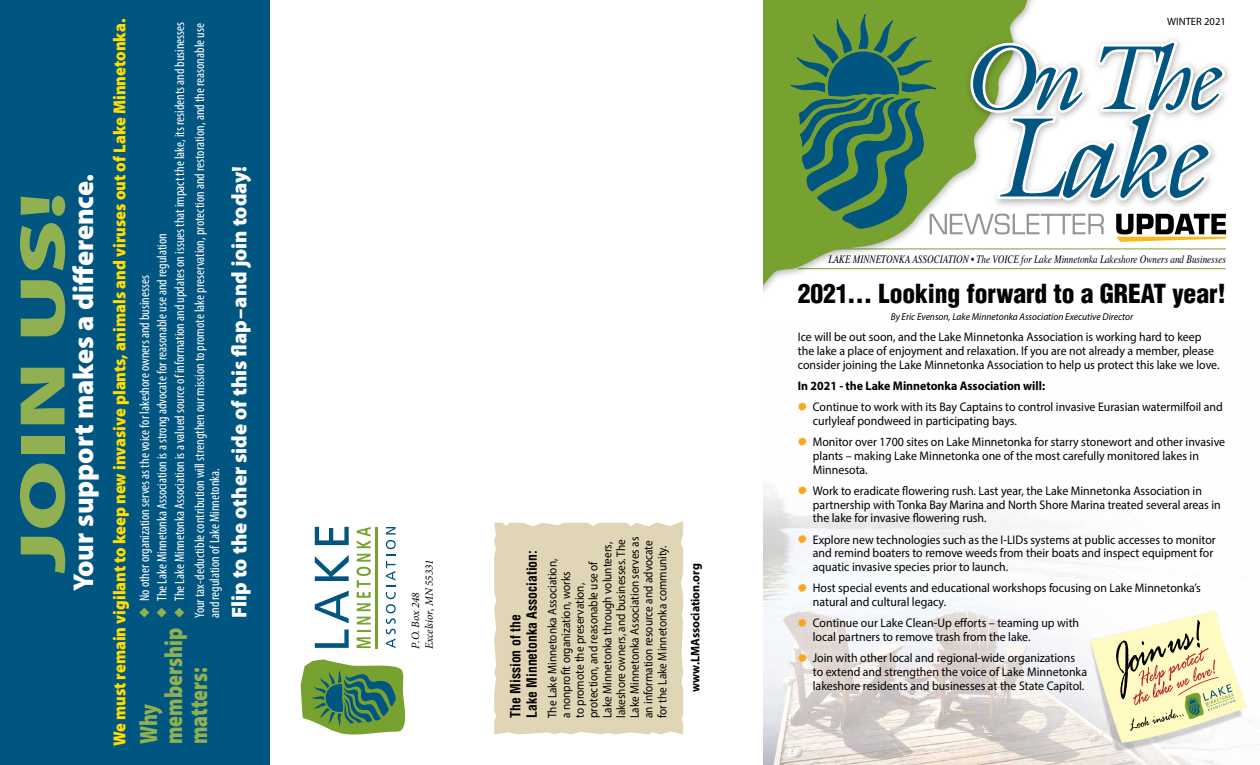
<style>
.page{position:relative;width:1260px;height:765px;background:#fff}
.page>*{position:absolute;margin:0;border:0;box-sizing:border-box;transform-origin:0 0}
.t1{font:900 65px "Myriad Pro";color:#90b051;scale:1.5 1}
.t2{font:900 28.75px "Myriad Pro";color:#fff}
.t3{font:900 condensed 25.62px "Helvetica";letter-spacing:-.005em;color:#000}
.t4{font:900 25px/25px "Myriad Pro";color:#90b051;scale:.8 1}
.t5{font:900 21.25px "Myriad Pro";color:#fff}
.t6{font:900 17.5px "Myriad Pro";color:#fd0;scale:.93 1}
.t7{font:condensed 13.75px/20px "Myriad Pro";color:#fff}
.t8{font:700 condensed 13.75px/16.2px "Helvetica";color:#000}
.t9{font:12.5px/13.8px "Myriad Pro";color:#000;scale:.95 1}
.t10{font:12.5px/13.8px "Myriad Pro";color:#000;scale:.9 1}
.t11{font:700 12.5px "Myriad Pro";color:#000;scale:.95 1}
.t12{font:italic 11.25px "Times";color:#000;scale:.81 1}
.t13{font:italic 11.25px/13.8px "Minion Pro";letter-spacing:-.015em;color:#000}
.t14{font:10.62px "Myriad Pro";color:#000}
.t15{font:italic 10px "Myriad Pro";color:#000;scale:.95 1}
.s1{color:#90b051}
</style>
<div class="page">
<img style="left:764px;top:489px;width:323px;height:276px">
<hr style="left:798px;top:249px;width:428px;height:1px;background:#78a22f">
<hr style="left:798px;top:268px;width:428px;height:1px;background:#78a22f">
<svg style="left:315px;top:630px;width:34px;height:18px"></svg>
<svg style="left:315px;top:591px;width:34px;height:32px"></svg>
<svg style="left:315px;top:555px;width:34px;height:26px"></svg>
<svg style="left:315px;top:527px;width:34px;height:18px"></svg>
<svg style="left:357px;top:617px;width:14px;height:31px"></svg>
<svg style="left:356px;top:554px;width:15px;height:57px"></svg>
<svg style="left:357px;top:527px;width:14px;height:21px"></svg>
<svg style="left:386px;top:555px;width:10px;height:93px"></svg>
<svg style="left:386px;top:527px;width:10px;height:22px"></svg>
<svg style="left:301px;top:659px;width:105px;height:76px;background:#709e64"></svg>
<hr style="left:376px;top:527px;width:2px;height:121px;background:#78a22f">
<div style="left:0;top:0;width:270px;height:765px;background:#005581"></div>
<svg style="left:764px;top:0;width:296px;height:292px"></svg>
<svg style="left:784px;top:7px;width:444px;height:235px"></svg>
<div style="left:494px;top:521px;width:189px;height:213px;background:#e0d5b4"></div>
<img style="left:1075px;top:600px;width:165px;height:165px">
<svg style="left:901px;top:611px;width:346px;height:132px"></svg>
<svg style="left:1207px;top:697px;width:27px;height:10px"></svg>
<svg style="left:798px;top:402px;width:9px;height:9px"></svg>
<svg style="left:798px;top:437px;width:9px;height:9px"></svg>
<svg style="left:798px;top:486px;width:9px;height:9px"></svg>
<svg style="left:798px;top:535px;width:9px;height:9px"></svg>
<svg style="left:798px;top:583px;width:9px;height:9px"></svg>
<svg style="left:798px;top:618px;width:9px;height:9px"></svg>
<svg style="left:798px;top:653px;width:9px;height:9px"></svg>
<h2 class="t2" style="left:67px;top:591px;width:419px;rotate:-90deg">Your support makes a difference.</h2>
<h1 class="t1" style="left:6px;top:573px;width:256px;rotate:-90deg">JOIN US!</h1>
<h3 class="t6" style="left:110px;top:746px;width:784px;rotate:-90deg">We must remain vigilant to keep new invasive plants, animals and viruses out of Lake Minnetonka.</h3>
<p class="t14" style="left:1167px;top:15px;width:60px">WINTER 2021</p>
<p class="t7" style="left:169px;top:618px;width:598px;rotate:-90deg"><span class="s1">◆</span> The Lake Minnetonka Association is a valued source of information and updates on issues that impact the lake, its residents and businesses<br>Your tax-deductible contribution will strengthen our mission to promote lake preservation, protection and restoration, and the reasonable use</p>
<h3 class="t5" style="left:227px;top:618px;width:454px;rotate:-90deg">Flip to the other side of this flap–and join today!</h3>
<p class="t7" style="left:152px;top:618px;width:386px;rotate:-90deg"><span class="s1">◆</span> The Lake Minnetonka Association is a strong advocate for reasonable use and regulation</p>
<p class="t12" style="left:828px;top:249px;width:492px">LAKE MINNETONKA ASSOCIATION • The VOICE for Lake Minnetonka Lakeshore Owners and Businesses</p>
<p class="t7" style="left:134px;top:618px;width:344px;rotate:-90deg"><span class="s1">◆</span> No other organization serves as the voice for lakeshore owners and businesses</p>
<h3 class="t3" style="left:798px;top:277px;width:430px">2021... Looking forward to a GREAT year!</h3>
<p class="t15" style="left:891px;top:311px;width:257px">By Eric Evenson, Lake Minnetonka Association Executive Director</p>
<p class="t9" style="left:798px;top:330px;width:445px">Ice will be out soon, and the Lake Minnetonka Association is working hard to keep the lake a place of enjoyment and relaxation. If you are not already a member, please consider joining the Lake Minnetonka Association to help us protect this lake we love.</p>
<p class="t11" style="left:798px;top:377px;width:262px">In 2021 - the Lake Minnetonka Association will:</p>
<p class="t9" style="left:813px;top:400px;width:433px">Continue to work with its Bay Captains to control invasive Eurasian watermilfoil and curlyleaf pondweed in participating bays.</p>
<p class="t9" style="left:813px;top:435px;width:436px">Monitor over 1700 sites on Lake Minnetonka for starry stonewort and other invasive plants – making Lake Minnetonka one of the most carefully monitored lakes in<br>Minnesota.</p>
<p class="t9" style="left:813px;top:484px;width:431px">Work to eradicate flowering rush. Last year, the Lake Minnetonka Association in partnership with Tonka Bay Marina and North Shore Marina treated several areas in the lake for invasive flowering rush.</p>
<p class="t9" style="left:813px;top:532px;width:426px">Explore new technologies such as the I-LIDs systems at public accesses to monitor and remind boaters to remove weeds from their boats and inspect equipment for aquatic invasive species prior to launch.</p>
<p class="t9" style="left:813px;top:581px;width:410px">Host special events and educational workshops focusing on Lake Minnetonka’s natural and cultural legacy.</p>
<p class="t9" style="left:813px;top:616px;width:282px">Continue our Lake Clean-Up efforts – teaming up with local partners to remove trash from the lake.</p>
<p class="t9" style="left:813px;top:651px;width:290px">Join with other local and regional-wide organizations to extend and strengthen the voice of Lake Minnetonka lakeshore residents and businesses at the State Capitol.</p>
<p class="t7" style="left:204px;top:618px;width:151px;rotate:-90deg">and regulation of Lake Minnetonka.</p>
<p class="t10" style="left:545px;top:718px;width:203px;rotate:-90deg">The Lake Minnetonka Association,<br>a nonprofit organization, works<br>to promote the preservation, protection, and reasonable use of Lake Minnetonka through volunteers, lakeshore owners, and businesses. The Lake Minnetonka Association serves as an information resource and advocate for the Lake Minnetonka community.</p>
<p class="t8" style="left:507px;top:718px;width:170px;rotate:-90deg">The Mission of the<br>Lake Minnetonka Association:</p>
<p class="t13" style="left:409px;top:649px;width:91px;rotate:-90deg">P.O. Box 248<br>Excelsior, MN 55331</p>
<p class="t11" style="left:687px;top:692px;width:137px;rotate:-90deg">www.LMAssociation.org</p>
<h3 class="t4" style="left:137px;top:744px;width:146px;rotate:-90deg">Why membership matters:</h3>
</div>
